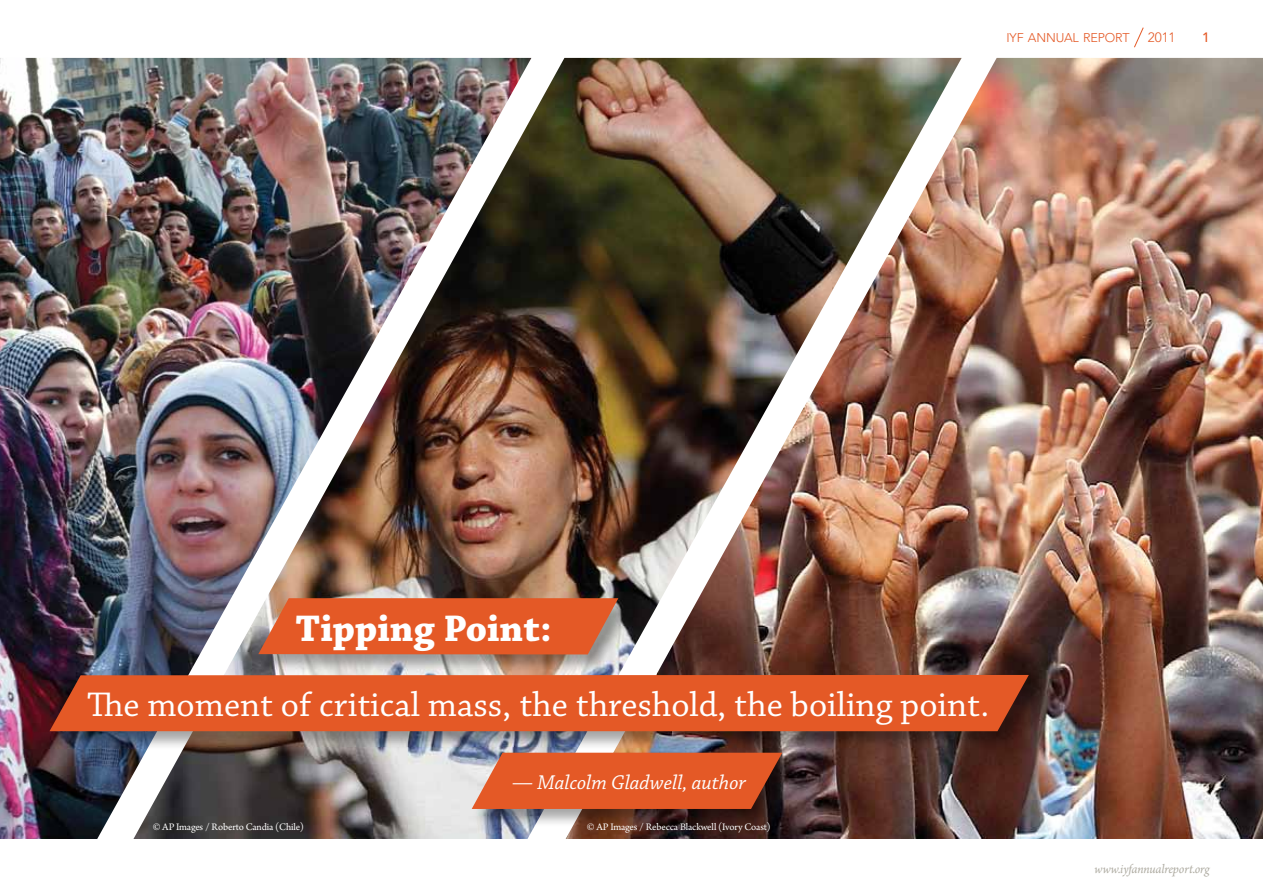
<style>
.page{position:relative;width:1263px;height:893px;background:#fff}
.page>*{position:absolute;margin:0;border:0;box-sizing:border-box;transform-origin:0 0}
.t1{font:700 39px "Chaparral Pro";color:#fff}
.t2{font:36px "Chaparral Pro";color:#fff}
.t3{font:italic 21px "Chaparral Pro";color:#fff}
.t4{font:italic 13.5px "Arno Pro";letter-spacing:-.015em;color:#b0ada3}
.t5{font:300 13.5px "Avenir";color:#e45926}
.t6{font:500 13.5px "Avenir";color:#e45926}
.t7{font:300 12.6px "Avenir";letter-spacing:-.015em;color:#e45926}
.t8{font:10.5px "Arno Pro";letter-spacing:-.015em;color:#fff}
</style>
<div class="page">
<svg style="left:1134px;top:27px;width:10px;height:21px"></svg>
<img style="left:962px;top:58px;width:301px;height:781px">
<img style="left:0;top:58px;width:133px;height:781px">
<img style="left:133px;top:58px;width:829px;height:781px">
<div style="left:258px;top:597px;width:378px;height:77px;background:#000;opacity:.35"></div>
<svg style="left:258px;top:598px;width:360px;height:56px;background:#df6031"></svg>
<div style="left:49px;top:674px;width:997px;height:76px;background:#000;opacity:.35"></div>
<div style="left:49px;top:675px;width:980px;height:56px;background:#e45926"></div>
<div style="left:472px;top:751px;width:328px;height:77px;background:#000;opacity:.35"></div>
<svg style="left:472px;top:753px;width:310px;height:56px;background:#d85b2d"></svg>
<p class="t7" style="left:1006px;top:30px;width:125px">IYF ANNUAL REPORT</p>
<p class="t5" style="left:1148px;top:29px;width:29px">2011</p>
<p class="t6" style="left:1202px;top:29px;width:9px">1</p>
<h1 class="t1" style="left:296px;top:605px;width:257px">Tipping Point:</h1>
<h2 class="t2" style="left:87px;top:685px;width:904px">The moment of critical mass, the threshold, the boiling point.</h2>
<h3 class="t3" style="left:512px;top:770px;width:235px">— Malcolm Gladwell, author</h3>
<p class="t8" style="left:153px;top:821px;width:153px">© AP Images / Roberto Candia (Chile)</p>
<p class="t8" style="left:587px;top:821px;width:185px">© AP Images / Rebecca Blackwell (Ivory Coast)</p>
<p class="t4" style="left:1094px;top:861px;width:117px">www.iyfannualreport.org</p>
</div>
